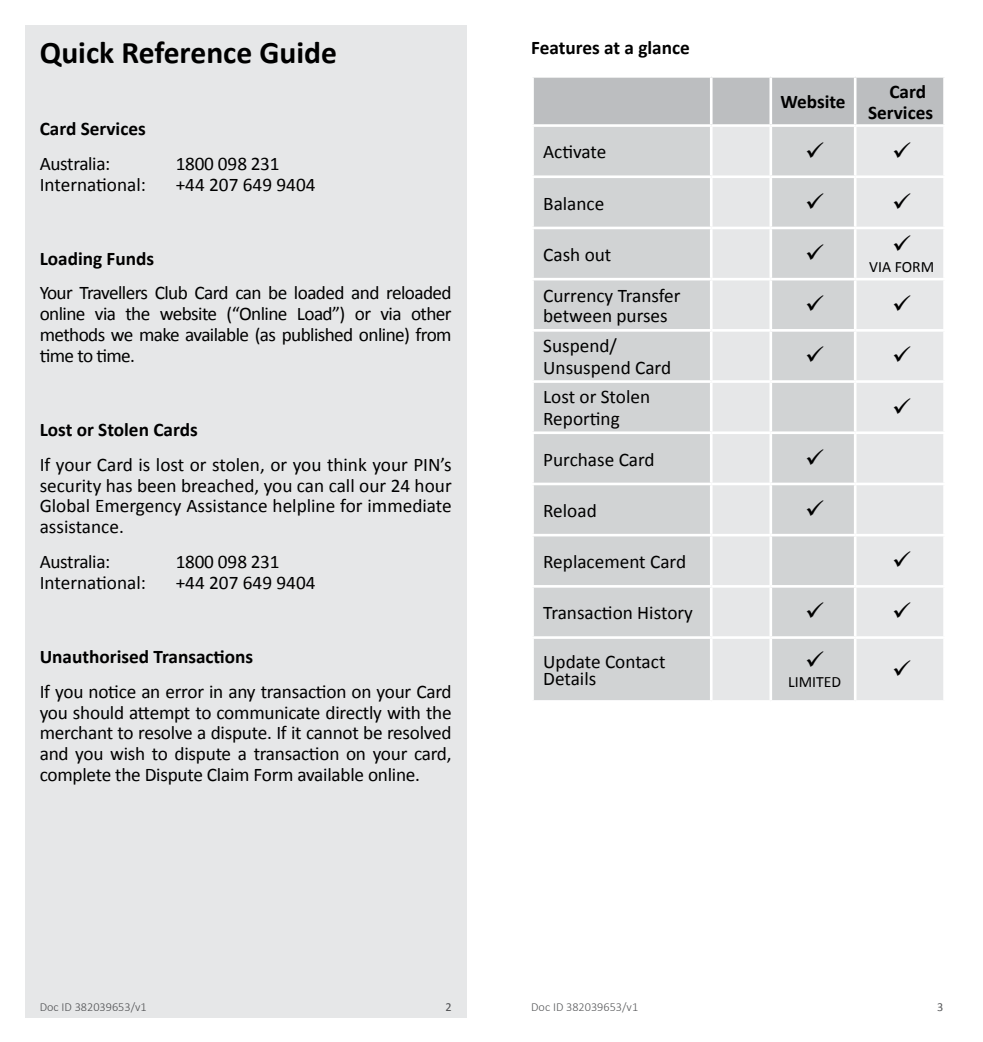
<style>
.page{position:relative;width:983px;height:1042px;background:#fff}
.page>*{position:absolute;margin:0;border:0;box-sizing:border-box;transform-origin:0 0}
.t1{font:700 31.5px "Calibri";color:#000}
.t2{font:19.25px/20.8px "Calibri";color:#000}
.t3{font:700 19.25px/20.8px "Calibri";color:#000}
.t4{font:19.25px "Calibri";letter-spacing:-.02em;color:#000}
.t5{font:15.75px "Calibri";color:#000}
.t6{font:300 12.25px "Calibri";color:#58595b}
.t7{font:12.25px "Calibri";color:#58595b}
</style>
<div class="page">
<div style="left:25px;top:25px;width:441px;height:992px;background:#e6e7e8"></div>
<div style="left:533px;top:78px;width:409px;height:46px;background:#bcbec0"></div>
<div style="left:533px;top:127px;width:176px;height:573px;background:#d1d3d4"></div>
<svg style="left:712px;top:127px;width:230px;height:573px;fill:#e6e7e8"></svg>
<hr style="left:709px;top:78px;width:3px;height:46px;background:#fff">
<hr style="left:769px;top:78px;width:2px;height:46px;background:#fff">
<hr style="left:853px;top:78px;width:3px;height:46px;background:#fff">
<hr style="left:769px;top:127px;width:2px;height:48px;background:#fff">
<hr style="left:853px;top:127px;width:3px;height:48px;background:#fff">
<hr style="left:531px;top:175px;width:180px;height:3px;background:#fff">
<hr style="left:711px;top:175px;width:59px;height:3px;background:#fff">
<hr style="left:770px;top:175px;width:85px;height:3px;background:#fff">
<hr style="left:769px;top:178px;width:2px;height:49px;background:#fff">
<hr style="left:855px;top:175px;width:90px;height:3px;background:#fff">
<hr style="left:853px;top:178px;width:3px;height:49px;background:#fff">
<hr style="left:531px;top:227px;width:180px;height:2px;background:#fff">
<hr style="left:711px;top:227px;width:59px;height:2px;background:#fff">
<hr style="left:770px;top:227px;width:85px;height:2px;background:#fff">
<hr style="left:769px;top:229px;width:2px;height:49px;background:#fff">
<hr style="left:855px;top:227px;width:90px;height:2px;background:#fff">
<hr style="left:853px;top:229px;width:3px;height:49px;background:#fff">
<hr style="left:531px;top:278px;width:180px;height:2px;background:#fff">
<hr style="left:711px;top:278px;width:59px;height:2px;background:#fff">
<hr style="left:770px;top:278px;width:85px;height:2px;background:#fff">
<hr style="left:769px;top:280px;width:2px;height:49px;background:#fff">
<hr style="left:855px;top:278px;width:90px;height:2px;background:#fff">
<hr style="left:853px;top:280px;width:3px;height:49px;background:#fff">
<hr style="left:531px;top:329px;width:180px;height:3px;background:#fff">
<hr style="left:711px;top:329px;width:59px;height:3px;background:#fff">
<hr style="left:770px;top:329px;width:85px;height:3px;background:#fff">
<hr style="left:769px;top:332px;width:2px;height:48px;background:#fff">
<hr style="left:855px;top:329px;width:90px;height:3px;background:#fff">
<hr style="left:853px;top:332px;width:3px;height:48px;background:#fff">
<hr style="left:531px;top:380px;width:180px;height:3px;background:#fff">
<hr style="left:711px;top:380px;width:59px;height:3px;background:#fff">
<hr style="left:770px;top:380px;width:85px;height:3px;background:#fff">
<hr style="left:769px;top:383px;width:2px;height:48px;background:#fff">
<hr style="left:855px;top:380px;width:90px;height:3px;background:#fff">
<hr style="left:853px;top:383px;width:3px;height:48px;background:#fff">
<hr style="left:531px;top:431px;width:180px;height:3px;background:#fff">
<hr style="left:711px;top:431px;width:59px;height:3px;background:#fff">
<hr style="left:770px;top:431px;width:85px;height:3px;background:#fff">
<hr style="left:769px;top:434px;width:2px;height:49px;background:#fff">
<hr style="left:855px;top:431px;width:90px;height:3px;background:#fff">
<hr style="left:853px;top:434px;width:3px;height:49px;background:#fff">
<hr style="left:531px;top:483px;width:180px;height:2px;background:#fff">
<hr style="left:711px;top:483px;width:59px;height:2px;background:#fff">
<hr style="left:770px;top:483px;width:85px;height:2px;background:#fff">
<hr style="left:769px;top:485px;width:2px;height:49px;background:#fff">
<hr style="left:855px;top:483px;width:90px;height:2px;background:#fff">
<hr style="left:853px;top:485px;width:3px;height:49px;background:#fff">
<hr style="left:531px;top:534px;width:180px;height:2px;background:#fff">
<hr style="left:711px;top:534px;width:59px;height:2px;background:#fff">
<hr style="left:770px;top:534px;width:85px;height:2px;background:#fff">
<hr style="left:769px;top:536px;width:2px;height:49px;background:#fff">
<hr style="left:855px;top:534px;width:90px;height:2px;background:#fff">
<hr style="left:853px;top:536px;width:3px;height:49px;background:#fff">
<hr style="left:531px;top:585px;width:180px;height:3px;background:#fff">
<hr style="left:711px;top:585px;width:59px;height:3px;background:#fff">
<hr style="left:770px;top:585px;width:85px;height:3px;background:#fff">
<hr style="left:769px;top:588px;width:2px;height:48px;background:#fff">
<hr style="left:855px;top:585px;width:90px;height:3px;background:#fff">
<hr style="left:853px;top:588px;width:3px;height:48px;background:#fff">
<hr style="left:531px;top:636px;width:180px;height:3px;background:#fff">
<hr style="left:711px;top:636px;width:59px;height:3px;background:#fff">
<hr style="left:770px;top:636px;width:85px;height:3px;background:#fff">
<hr style="left:769px;top:639px;width:2px;height:61px;background:#fff">
<hr style="left:855px;top:636px;width:90px;height:3px;background:#fff">
<hr style="left:853px;top:639px;width:3px;height:61px;background:#fff">
<svg style="left:806px;top:142px;width:17px;height:16px"></svg>
<svg style="left:893px;top:142px;width:17px;height:16px"></svg>
<svg style="left:806px;top:193px;width:17px;height:16px"></svg>
<svg style="left:893px;top:193px;width:17px;height:16px"></svg>
<svg style="left:806px;top:244px;width:17px;height:16px"></svg>
<svg style="left:893px;top:235px;width:17px;height:16px"></svg>
<svg style="left:806px;top:295px;width:17px;height:16px"></svg>
<svg style="left:893px;top:295px;width:17px;height:16px"></svg>
<svg style="left:806px;top:346px;width:17px;height:16px"></svg>
<svg style="left:893px;top:346px;width:17px;height:16px"></svg>
<svg style="left:893px;top:397px;width:17px;height:16px"></svg>
<svg style="left:806px;top:449px;width:17px;height:16px"></svg>
<svg style="left:806px;top:500px;width:17px;height:16px"></svg>
<svg style="left:893px;top:551px;width:17px;height:16px"></svg>
<svg style="left:806px;top:602px;width:17px;height:16px"></svg>
<svg style="left:893px;top:602px;width:17px;height:16px"></svg>
<svg style="left:806px;top:651px;width:17px;height:16px"></svg>
<svg style="left:893px;top:660px;width:17px;height:16px"></svg>
<h1 class="t1" style="left:40px;top:33px;width:299px">Quick Reference Guide</h1>
<p class="t3" style="left:40px;top:117px;width:108px">Card Services</p>
<p class="t4" style="left:40px;top:151px;width:72px">Australia:</p>
<p class="t2" style="left:176px;top:152px;width:105px">1800 098 231</p>
<p class="t2" style="left:40px;top:173px;width:108px">International:</p>
<p class="t2" style="left:176px;top:173px;width:141px">+44 207 649 9404</p>
<p class="t3" style="left:40px;top:247px;width:116px">Loading Funds</p>
<p class="t2" style="left:40px;top:282px;width:413px;text-align:justify">Your Travellers Club Card can be loaded and reloaded online via the website (“Online Load”) or via other methods we make available (as published online) from time to time.</p>
<p class="t3" style="left:40px;top:418px;width:159px">Lost or Stolen Cards</p>
<p class="t2" style="left:40px;top:453px;width:413px;text-align:justify">If your Card is lost or stolen, or you think your PIN’s security has been breached, you can call our 24 hour Global Emergency Assistance helpline for immediate assistance.</p>
<p class="t4" style="left:40px;top:550px;width:72px">Australia:</p>
<p class="t2" style="left:176px;top:550px;width:105px">1800 098 231</p>
<p class="t2" style="left:40px;top:571px;width:108px">International:</p>
<p class="t2" style="left:176px;top:571px;width:141px">+44 207 649 9404</p>
<p class="t3" style="left:40px;top:645px;width:215px">Unauthorised Transactions</p>
<p class="t2" style="left:40px;top:680px;width:413px;text-align:justify">If you notice an error in any transaction on your Card you should attempt to communicate directly with the merchant to resolve a dispute. If it cannot be resolved and you wish to dispute a transaction on your card, complete the Dispute Claim Form available online.</p>
<p class="t3" style="left:531px;top:37px;width:160px">Features at a glance</p>
<p class="t2" style="left:543px;top:141px;width:65px">Activate</p>
<p class="t2" style="left:543px;top:192px;width:63px">Balance</p>
<p class="t2" style="left:543px;top:243px;width:70px">Cash out</p>
<p class="t2" style="left:543px;top:284px;width:139px">Currency Transfer between purses</p>
<p class="t2" style="left:543px;top:334px;width:129px;line-height:22.1px">Suspend/<br>Unsuspend Card</p>
<p class="t2" style="left:543px;top:385px;width:108px;line-height:22.1px">Lost or Stolen<br>Reporting</p>
<p class="t2" style="left:543px;top:448px;width:113px">Purchase Card</p>
<p class="t2" style="left:543px;top:499px;width:55px">Reload</p>
<p class="t2" style="left:543px;top:550px;width:144px">Replacement Card</p>
<p class="t2" style="left:543px;top:601px;width:151px">Transaction History</p>
<p class="t2" style="left:543px;top:652px;width:124px;line-height:17px">Update Contact<br>Details</p>
<p class="t3" style="left:780px;top:90px;width:67px">Website</p>
<p class="t3" style="left:867px;top:80px;width:67px;text-indent:21px">Card<br>Services</p>
<p class="t5" style="left:868px;top:257px;width:67px">VIA FORM</p>
<p class="t5" style="left:788px;top:672px;width:55px">LIMITED</p>
<p class="t6" style="left:40px;top:1000px;width:108px">Doc ID 382039653/v1</p>
<p class="t7" style="left:445px;top:1000px;width:8px">2</p>
<p class="t6" style="left:531px;top:1000px;width:108px">Doc ID 382039653/v1</p>
<p class="t7" style="left:936px;top:1000px;width:8px">3</p>
</div>
